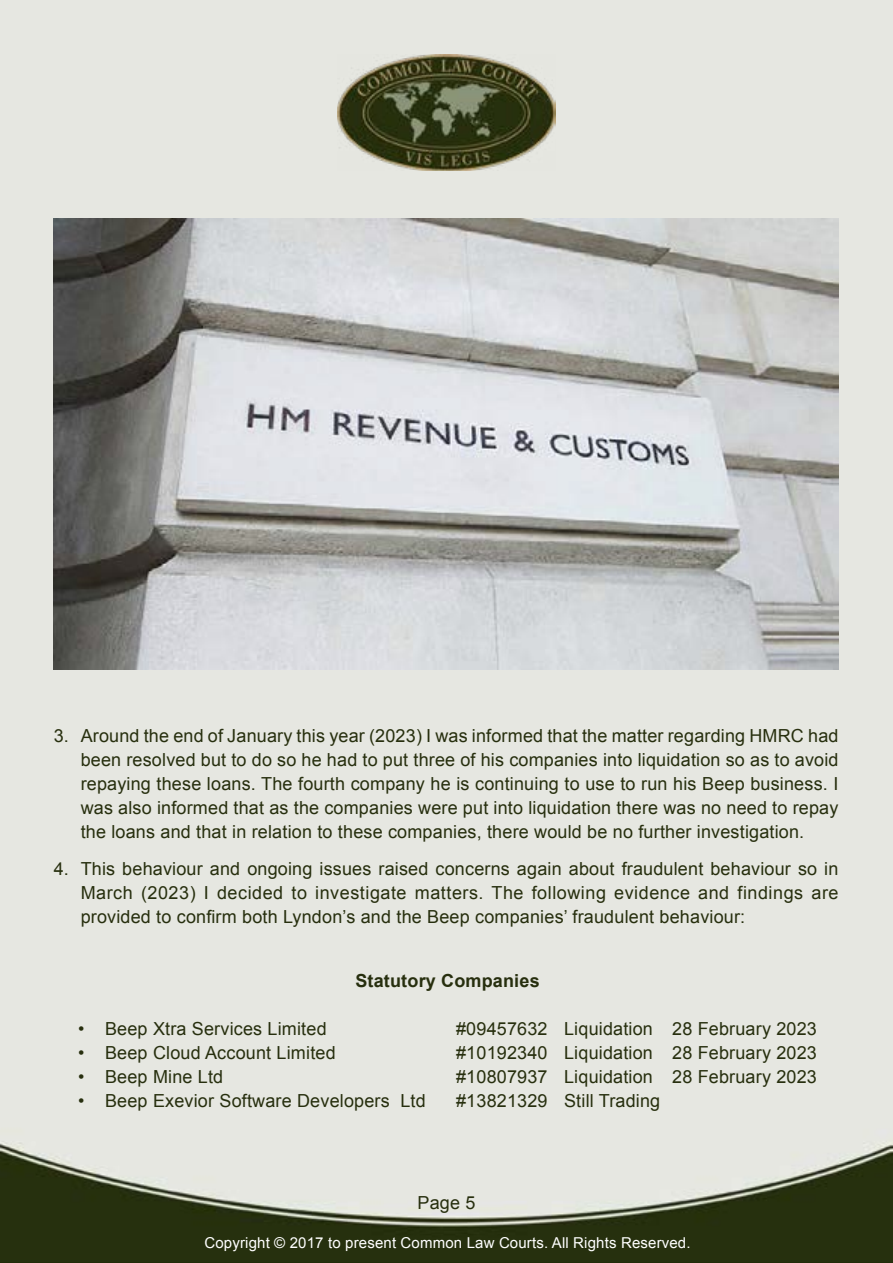
<style>
.page{position:relative;width:893px;height:1263px;background:#fff}
.page>*{position:absolute;margin:0;border:0;box-sizing:border-box;transform-origin:0 0}
.t1{font:18px/24px "Arial";letter-spacing:.01em;color:#272f0e;text-align:justify}
.t2{font:700 18px "Arial";letter-spacing:.01em;color:#272f0e}
.t3{font:15px "Arial";letter-spacing:.01em;color:#fff}
</style>
<div class="page">
<img style="left:0;top:0;width:893px;height:1263px">
<img style="left:338px;top:54px;width:217px;height:117px">
<img style="left:54px;top:219px;width:785px;height:451px">
<p class="t1" style="left:81px;top:724px;width:759px;text-indent:-27px">3. Around the end of January this year (2023) I was informed that the matter regarding HMRC had been resolved but to do so he had to put three of his companies into liquidation so as to avoid repaying these loans. The fourth company he is continuing to use to run his Beep business. I was also informed that as the companies were put into liquidation there was no need to repay the loans and that in relation to these companies, there would be no further investigation.</p>
<p class="t1" style="left:81px;top:856px;width:759px;text-indent:-27px">4. This behaviour and ongoing issues raised concerns again about fraudulent behaviour so in March (2023) I decided to investigate matters. The following evidence and findings are provided to confirm both Lyndon’s and the Beep companies’ fraudulent behaviour:</p>
<p class="t2" style="left:355px;top:968px;width:186px">Statutory Companies</p>
<p class="t1" style="left:78px;top:1016px;width:250px">• Beep Xtra Services Limited</p>
<p class="t1" style="left:456px;top:1016px;width:362px">#09457632 Liquidation 28 February 2023</p>
<p class="t1" style="left:78px;top:1040px;width:259px">• Beep Cloud Account Limited</p>
<p class="t1" style="left:456px;top:1040px;width:362px">#10192340 Liquidation 28 February 2023</p>
<p class="t1" style="left:78px;top:1064px;width:147px">• Beep Mine Ltd</p>
<p class="t1" style="left:456px;top:1064px;width:362px">#10807937 Liquidation 28 February 2023</p>
<p class="t1" style="left:78px;top:1088px;width:349px">• Beep Exevior Software Developers Ltd</p>
<p class="t1" style="left:456px;top:1088px;width:206px">#13821329 Still Trading</p>
<p class="t1" style="left:418px;top:1191px;width:59px">Page 5</p>
<p class="t3" style="left:204px;top:1232px;width:488px">Copyright © 2017 to present Common Law Courts. All Rights Reserved.</p>
</div>
